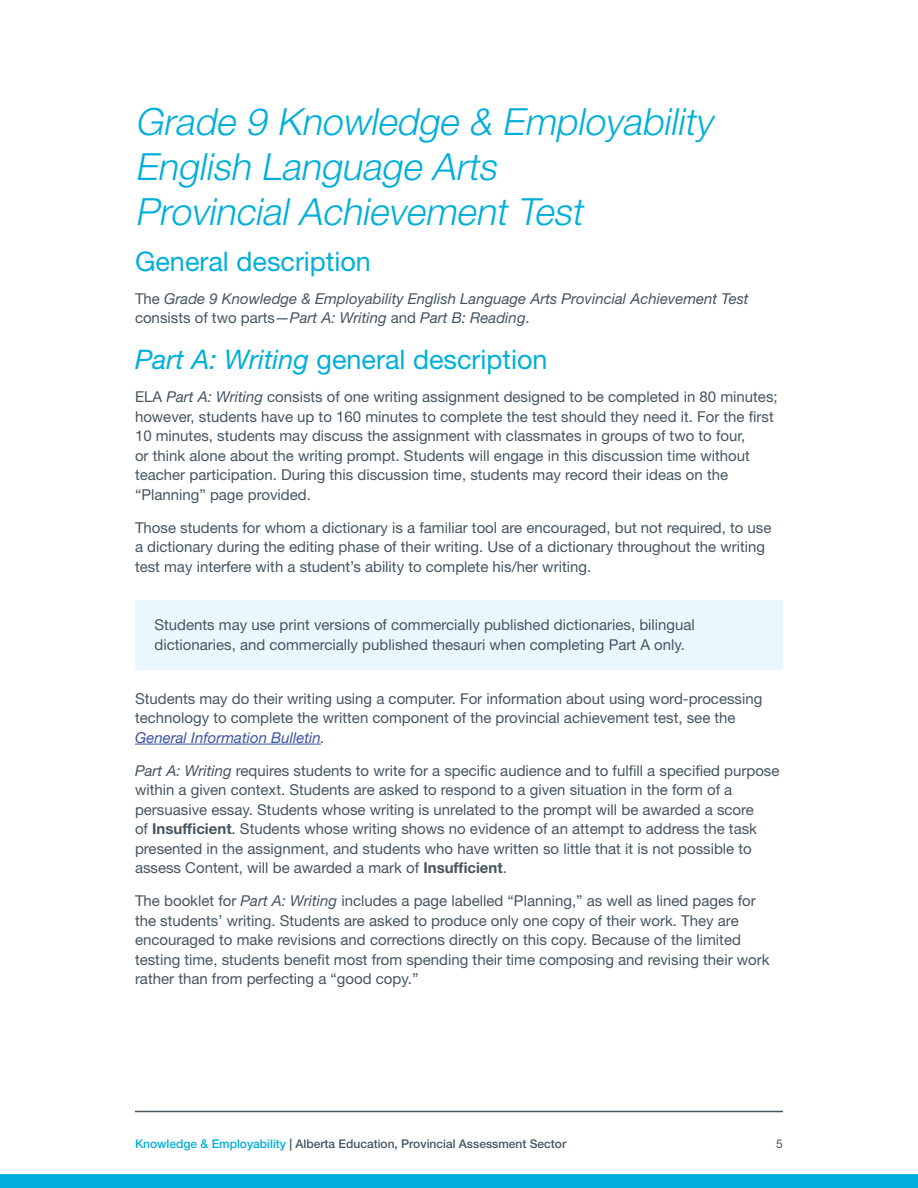
<style>
.page{position:relative;width:918px;height:1188px;background:#fff}
.page>*{position:absolute;margin:0;border:0;box-sizing:border-box;transform-origin:0 0}
.Main_heading{font:italic 300 37.5px/45px "Helvetica Neue LT Std";color:#00afdb}
.Subheading{font:27px "Helvetica Neue LT Std";color:#00afdb}
.Body_copy{font:15px/19.5px "Helvetica Neue LT Std";color:#465560}
.Body_copy-2{font:italic 15px/19.5px "Helvetica Neue LT Std";color:#465560}
.t1{font:500 12px "Helvetica Neue LT Std";color:#465560}
.t2{font:12px "Helvetica Neue LT Std";color:#465560}
.s1{font-style:normal}
.s2{font-style:italic}
.s3{font-style:italic;color:#3e53a4}
.s4{font-weight:700}
.s5{color:#00afdb}
</style>
<div class="page">
<hr style="left:135px;top:1111px;width:648px;height:1px;background:#465560">
<svg style="left:0;top:1174px;width:918px;height:14px;background:#01afdb"></svg>
<hr style="left:135px;top:744px;width:186px;height:1px;background:#3e53a4">
<div style="left:135px;top:600px;width:648px;height:69px;background:#eaf7fe"></div>
<p class="Main_heading" style="left:135px;top:98px;width:579px">Grade 9 Knowledge &amp; Employability<br>English Language Arts<br>ProvincialAchievementTest</p>
<p class="Subheading" style="left:135px;top:245px;width:238px">General description</p>
<p class="Body_copy-2" style="left:135px;top:288px;width:615px"><span class="s1">The</span> Grade 9 Knowledge &amp; Employability English Language Arts Provincial Achievement Test <span class="s1">consists of two parts—</span>Part A: Writing <span class="s1">and</span> Part B: Reading<span class="s1">.</span></p>
<p class="Subheading" style="left:135px;top:343px;width:414px"><span class="s2">Part A: Writing</span> general description</p>
<p class="Body_copy" style="left:135px;top:387px;width:644px">ELA <span class="s2">Part A: Writing</span> consists of one writing assignment designed to be completed in 80 minutes; however, students have up to 160 minutes to complete the test should they need it. For the first 10 minutes, students may discuss the assignment with classmates in groups of two to four,<br>or think alone about the writing prompt. Students will engage in this discussion time without teacher participation. During this discussion time, students may record their ideas on the “Planning” page provided.</p>
<p class="Body_copy" style="left:135px;top:517px;width:638px">Those students for whom a dictionary is a familiar tool are encouraged, but not required, to use a dictionary during the editing phase of their writing. Use of a dictionary throughout the writing test may interfere with a student’s ability to complete his/her writing.</p>
<p class="Body_copy" style="left:154px;top:615px;width:542px">Students may use print versions of commercially published dictionaries, bilingual dictionaries, and commercially published thesauri when completing Part A only.</p>
<p class="Body_copy" style="left:135px;top:688px;width:629px">Students may do their writing using a computer. For information about using word-processing technology to complete the written component of the provincial achievement test, see the<br><span class="s3">General Information Bulletin</span><span class="s2">.</span></p>
<p class="Body_copy" style="left:135px;top:760px;width:646px"><span class="s2">Part A: Writing</span> requires students to write for a specific audience and to fulfill a specified purpose within a given context. Students are asked to respond to a given situation in the form of a persuasive essay. Students whose writing is unrelated to the prompt will be awarded a score<br>of <span class="s4">Insufficient</span>. Students whose writing shows no evidence of an attempt to address the task presented in the assignment, and students who have written so little that it is not possible to assess Content, will be awarded a mark of <span class="s4">Insufficient</span>.</p>
<p class="Body_copy" style="left:135px;top:891px;width:636px">The booklet for <span class="s2">Part A: Writing</span> includes a page labelled “Planning,” as well as lined pages for the students’ writing. Students are asked to produce only one copy of their work. They are encouraged to make revisions and corrections directly on this copy. Because of the limited testing time, students benefit most from spending their time composing and revising their work rather than from perfecting a “good copy.”</p>
<p class="t1" style="left:135px;top:1137px;width:433px"><span class="s5">Knowledge &amp; Employability</span> | Alberta Education, Provincial Assessment Sector</p>
<p class="t2" style="left:776px;top:1137px;width:8px">5</p>
</div>
